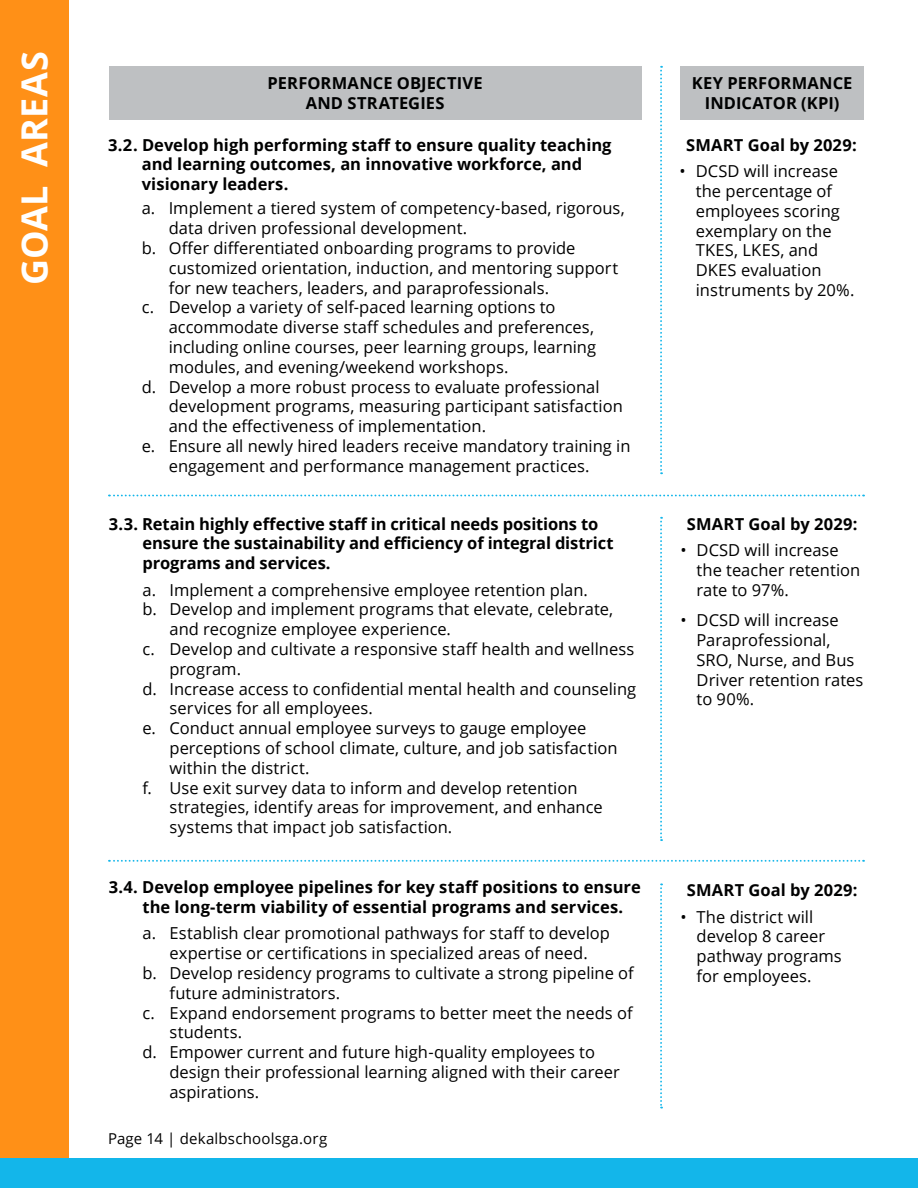
<style>
.page{position:relative;width:918px;height:1188px;background:#fff}
.page>*{position:absolute;margin:0;border:0;box-sizing:border-box;transform-origin:0 0}
.t1{font:700 36px "Open Sans";letter-spacing:.01em;color:#fff}
.t2{font:16.5px/19.8px "Open Sans";color:#000101}
.Main_Paragraph{font:700 16.5px/19.8px "Open Sans";color:#000101}
.t3{font:15px "Open Sans";letter-spacing:.015em;color:#000101}
</style>
<div class="page">
<div style="left:109px;top:66px;width:533px;height:54px;background:#bec0c2"></div>
<div style="left:680px;top:66px;width:184px;height:54px;background:#bec0c2"></div>
<svg style="left:660px;top:66px;width:2px;height:408px"></svg>
<svg style="left:660px;top:517px;width:2px;height:324px"></svg>
<svg style="left:660px;top:883px;width:2px;height:225px"></svg>
<svg style="left:109px;top:860px;width:755px;height:2px"></svg>
<svg style="left:109px;top:495px;width:755px;height:1px"></svg>
<div style="left:0;top:0;width:69px;height:1188px;background:#ff9017"></div>
<div style="left:0;top:1158px;width:918px;height:30px;background:#13b6ea"></div>
<h1 class="t1" style="left:9px;top:285px;width:235px;rotate:-90deg">GOAL AREAS</h1>
<p class="Main_Paragraph" style="left:267px;top:73px;width:217px;text-align:center">PERFORMANCE OBJECTIVE<br>AND STRATEGIES</p>
<p class="Main_Paragraph" style="left:142px;top:134px;width:471px;text-indent:-34px">3.2. Develop high performing staff to ensure quality teaching and learning outcomes, an innovative workforce, and visionary leaders.</p>
<p class="t2" style="left:169px;top:198px;width:458px;text-indent:-27px">a. Implement a tiered system of competency-based, rigorous, data driven professional development.</p>
<p class="t2" style="left:169px;top:238px;width:451px;text-indent:-27px">b. Offer differentiated onboarding programs to provide customized orientation, induction, and mentoring support for new teachers, leaders, and paraprofessionals.</p>
<p class="t2" style="left:169px;top:297px;width:429px;text-indent:-27px">c. Develop a variety of self-paced learning options to accommodate diverse staff schedules and preferences, including online courses, peer learning groups, learning modules, and evening/weekend workshops.</p>
<p class="t2" style="left:169px;top:376px;width:456px;text-indent:-27px">d. Develop a more robust process to evaluate professional development programs, measuring participant satisfaction and the effectiveness of implementation.</p>
<p class="t2" style="left:169px;top:436px;width:463px;text-indent:-27px">e. Ensure all newly hired leaders receive mandatory training in engagement and performance management practices.</p>
<p class="Main_Paragraph" style="left:142px;top:513px;width:473px;text-indent:-34px">3.3. Retain highly effective staff in critical needs positions to ensure the sustainability and efficiency of integral district programs and services.</p>
<p class="t2" style="left:142px;top:579px;width:447px">a. Implement a comprehensive employee retention plan.</p>
<p class="t2" style="left:170px;top:599px;width:445px;text-indent:-27px">b. Develop and implement programs that elevate, celebrate, and recognize employee experience.</p>
<p class="t2" style="left:170px;top:639px;width:466px;text-indent:-27px">c. Develop and cultivate a responsive staff health and wellness program.</p>
<p class="t2" style="left:170px;top:678px;width:468px;text-indent:-27px">d. Increase access to confidential mental health and counseling services for all employees.</p>
<p class="t2" style="left:170px;top:718px;width:450px;text-indent:-27px">e. Conduct annual employee surveys to gauge employee perceptions of school climate, culture, and job satisfaction within the district.</p>
<p class="t2" style="left:170px;top:777px;width:435px;text-indent:-27px">f. Use exit survey data to inform and develop retention strategies, identify areas for improvement, and enhance systems that impact job satisfaction.</p>
<p class="Main_Paragraph" style="left:142px;top:877px;width:500px;text-indent:-34px">3.4. Develop employee pipelines for key staff positions to ensure the long-term viability of essential programs and services.</p>
<p class="t2" style="left:142px;top:923px;width:469px;text-align:center">a. Establish clear promotional pathways for staff to develop expertise or certifications in specialized areas of need.</p>
<p class="t2" style="left:170px;top:963px;width:466px;text-indent:-27px">b. Develop residency programs to cultivate a strong pipeline of future administrators.</p>
<p class="t2" style="left:170px;top:1002px;width:465px;text-indent:-27px">c. Expand endorsement programs to better meet the needs of students.</p>
<p class="t2" style="left:170px;top:1042px;width:452px;text-indent:-27px">d. Empower current and future high-quality employees to design their professional learning aligned with their career aspirations.</p>
<p class="t3" style="left:108px;top:1128px;width:221px">Page 14 | dekalbschoolsga.org</p>
<p class="Main_Paragraph" style="left:692px;top:73px;width:162px;text-align:center">KEY PERFORMANCE<br>INDICATOR (KPI)</p>
<p class="Main_Paragraph" style="left:686px;top:134px;width:172px">SMART Goal by 2029:</p>
<p class="t2" style="left:696px;top:161px;width:160px;text-indent:-16px">• DCSD will increase the percentage of employees scoring exemplary on the<br>TKES, LKES, and<br>DKES evaluation instruments by 20%.</p>
<p class="Main_Paragraph" style="left:687px;top:513px;width:172px">SMART Goal by 2029:</p>
<p class="t2" style="left:697px;top:540px;width:165px;text-indent:-16px">• DCSD will increase the teacher retention rate to 97%.</p>
<p class="t2" style="left:697px;top:610px;width:168px;text-indent:-16px">• DCSD will increase<br>Paraprofessional,<br>SRO, Nurse, and Bus<br>Driver retention rates to 90%.</p>
<p class="Main_Paragraph" style="left:687px;top:880px;width:172px">SMART Goal by 2029:</p>
<p class="t2" style="left:697px;top:906px;width:147px;text-indent:-16px">• The district will develop 8 career pathway programs for employees.</p>
</div>
